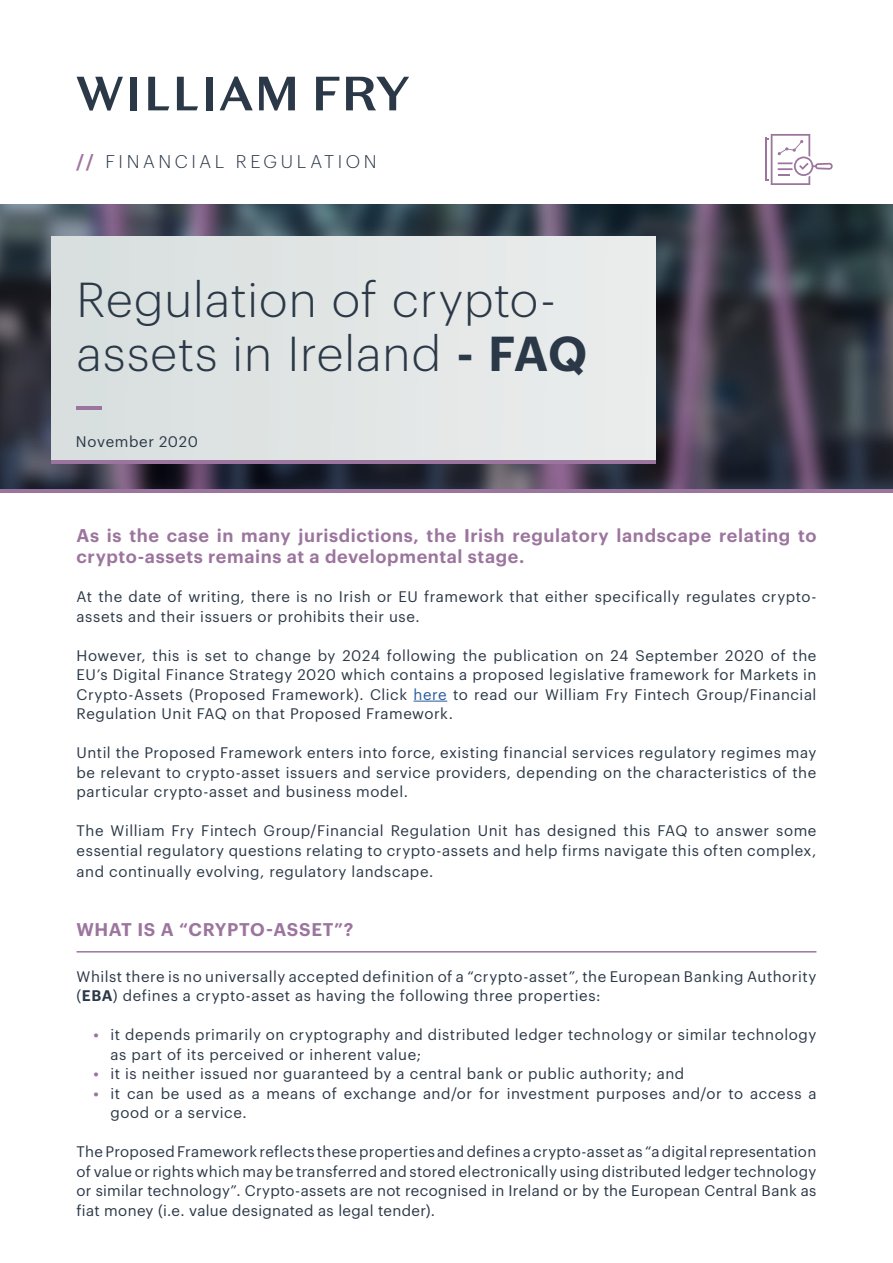
<style>
.page{position:relative;width:893px;height:1263px;background:#fff}
.page>*{position:absolute;margin:0;border:0;box-sizing:border-box;transform-origin:0 0}
.t1{font:300 48px/54px "Graphik";letter-spacing:.02em;color:#2b3847}
.t2{font:600 18px/21px "Graphik";letter-spacing:.035em;color:#9c759e}
.t3{font:300 18px "Graphik";letter-spacing:.195em;color:#2b3847}
.t4{font:15px/19.5px "Graphik";letter-spacing:.035em;color:#2b3847}
.s1{font-weight:600;color:#9c759e}
.s2{font-weight:600}
.s3{color:#275b9b}
</style>
<div class="page">
<img style="left:0;top:204px;width:893px;height:285px">
<svg style="left:316px;top:77px;width:23px;height:33px"></svg>
<svg style="left:77px;top:77px;width:46px;height:34px"></svg>
<div style="left:131px;top:77px;width:6px;height:33px;background:#2b3847"></div>
<svg style="left:148px;top:77px;width:21px;height:33px"></svg>
<svg style="left:177px;top:77px;width:21px;height:33px"></svg>
<div style="left:206px;top:77px;width:6px;height:33px;background:#2b3847"></div>
<svg style="left:220px;top:77px;width:33px;height:33px"></svg>
<svg style="left:259px;top:77px;width:36px;height:34px"></svg>
<svg style="left:346px;top:77px;width:63px;height:33px"></svg>
<div style="left:51px;top:236px;width:605px;height:227px;background:#e2e5e5"></div>
<hr style="left:0;top:489px;width:893px;height:3px;background:#9c759e">
<hr style="left:51px;top:460px;width:605px;height:4px;background:#9c759e">
<hr style="left:77px;top:406px;width:25px;height:3px;background:#9c759e">
<svg style="left:765px;top:134px;width:68px;height:51px"></svg>
<hr style="left:413px;top:701px;width:34px;height:1px;background:#275b9b">
<hr style="left:77px;top:951px;width:739px;height:1px;background:#9c759e">
<p class="t3" style="left:77px;top:148px;width:302px"><span class="s1">//</span> FINANCIAL REGULATION</p>
<h1 class="t1" style="left:77px;top:268px;width:512px">Regulation of crypto&shy;assets in Ireland <span class="s2">- FAQ</span></h1>
<p class="t4" style="left:76px;top:430px;width:123px">November 2020</p>
<p class="t2" style="left:77px;top:523px;width:741px">As is the case in many jurisdictions, the Irish regulatory landscape relating to crypto-assets remains at a developmental stage.</p>
<p class="t4" style="left:77px;top:586px;width:741px">At the date of writing, there is no Irish or EU framework that either specifically regulates crypto&shy;assets and their issuers or prohibits their use.</p>
<p class="t4" style="left:77px;top:644px;width:741px;text-align:justify">However, this is set to change by 2024 following the publication on 24 September 2020 of the EU’s Digital Finance Strategy 2020 which contains a proposed legislative framework for Markets in Crypto-Assets (Proposed Framework). Click <span class="s3">here</span> to read our William Fry Fintech Group/Financial Regulation Unit FAQ on that Proposed Framework.</p>
<p class="t4" style="left:77px;top:742px;width:741px;text-align:justify">Until the Proposed Framework enters into force, existing financial services regulatory regimes may be relevant to crypto-asset issuers and service providers, depending on the characteristics of the particular crypto-asset and business model.</p>
<p class="t4" style="left:77px;top:820px;width:741px">The William Fry Fintech Group/Financial Regulation Unit has designed this FAQ to answer some essential regulatory questions relating to crypto-assets and help firms navigate this often complex,</p>
<p class="t4" style="left:77px;top:860px;width:358px">and continually evolving, regulatory landscape.</p>
<p class="t2" style="left:77px;top:917px;width:278px">WHAT IS A “CRYPTO-ASSET”?</p>
<p class="t4" style="left:77px;top:965px;width:741px">Whilst there is no universally accepted definition of a “crypto-asset”, the European Banking Authority (<span class="s2">EBA</span>) defines a crypto-asset as having the following three properties:</p>
<p class="t4" style="left:111px;top:1024px;width:707px;text-indent:-17px"><span class="s1">•</span> it depends primarily on cryptography and distributed ledger technology or similar technology as part of its perceived or inherent value;</p>
<p class="t4" style="left:94px;top:1063px;width:592px"><span class="s1">•</span> it is neither issued nor guaranteed by a central bank or public authority; and</p>
<p class="t4" style="left:111px;top:1082px;width:707px;text-indent:-17px"><span class="s1">•</span> it can be used as a means of exchange and/or for investment purposes and/or to access a good or a service.</p>
<p class="t4" style="left:77px;top:1141px;width:741px;text-align:justify">The Proposed Framework reflects these properties and defines a crypto-asset as “a digital representation of value or rights which may be transferred and stored electronically using distributed ledger technology or similar technology”. Crypto-assets are not recognised in Ireland or by the European Central Bank as fiat money (i.e. value designated as legal tender).</p>
</div>
